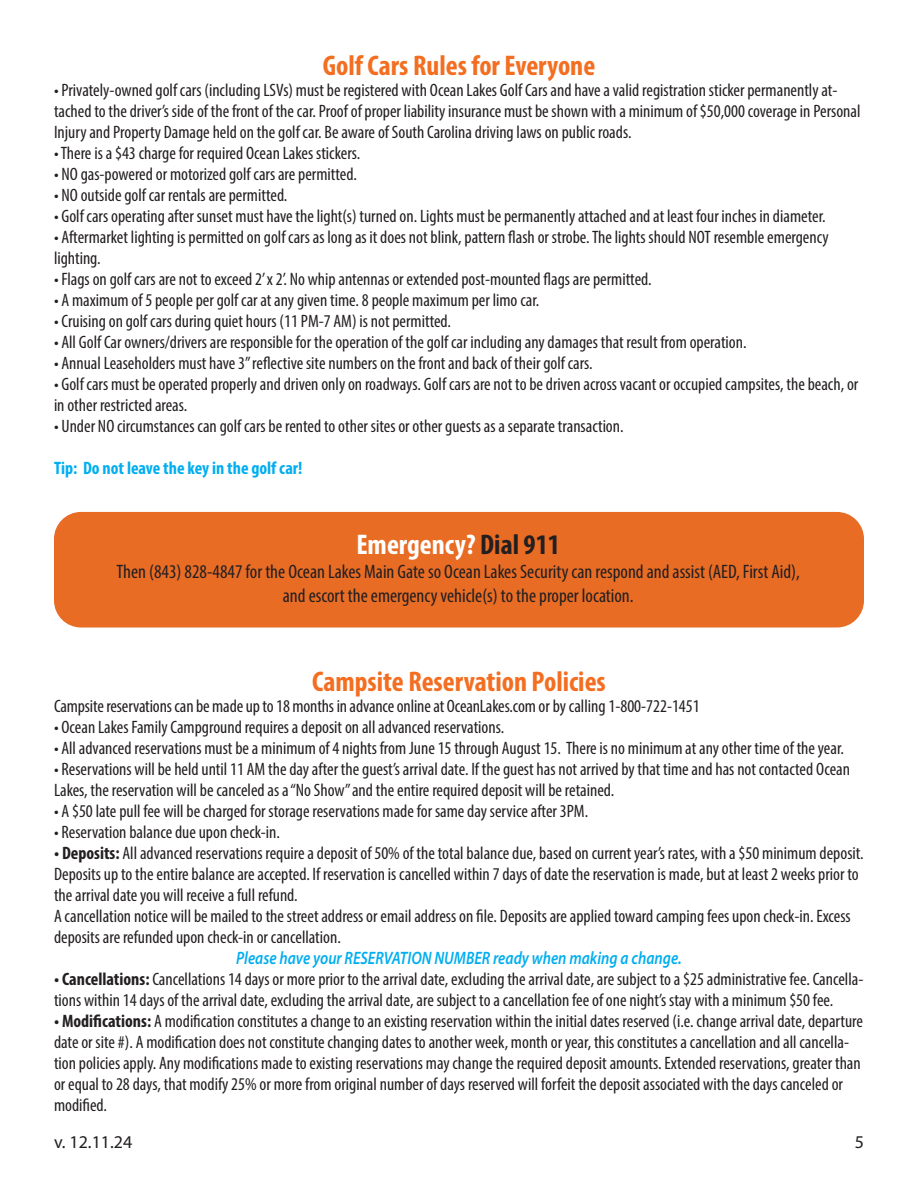
<style>
.page{position:relative;width:918px;height:1188px;background:#fff}
.page>*{position:absolute;margin:0;border:0;box-sizing:border-box;transform-origin:0 0}
.t1{font:700 condensed 28.5px "Myriad Pro";color:#f36e21}
.t2{font:700 condensed 28.5px "Myriad Pro";color:#fff}
.t3{font:condensed 19.5px/24px "Myriad Pro";color:#231f20;text-align:center}
.t4{font:condensed 18px/21px "Myriad Pro";color:#231f20}
.t5{font:italic 600 18px "Myriad Pro";color:#00aeef;scale:.84 1}
.t6{font:700 condensed 18px "Myriad Pro";color:#00aeef}
.t7{font:18px "Myriad Pro";color:#231f20}
.s1{color:#231f20}
.s2{font-weight:700}
</style>
<div class="page">
<div style="left:54px;top:512px;width:810px;height:116px;background:#e96c24;border-radius:27px"></div>
<h1 class="t1" style="left:323px;top:48px;width:274px">Golf Cars Rules for Everyone</h1>
<p class="t4" style="left:54px;top:80px;width:808px">• Privately-owned golf cars (including LSVs) must be registered with Ocean Lakes Golf Cars and have a valid registration sticker permanently at&shy;tached to the driver’s side of the front of the car. Proof of proper liability insurance must be shown with a minimum of $50,000 coverage in Personal<br>Injury and Property Damage held on the golf car. Be aware of South Carolina driving laws on public roads.</p>
<p class="t4" style="left:54px;top:143px;width:308px">• There is a $43 charge for required Ocean Lakes stickers.</p>
<p class="t4" style="left:54px;top:164px;width:304px">• NO gas-powered or motorized golf cars are permitted.</p>
<p class="t4" style="left:54px;top:185px;width:235px">• NO outside golf car rentals are permitted.</p>
<p class="t4" style="left:54px;top:206px;width:773px">• Golf cars operating after sunset must have the light(s) turned on. Lights must be permanently attached and at least four inches in diameter.</p>
<p class="t4" style="left:54px;top:227px;width:776px">• Aftermarket lighting is permitted on golf cars as long as it does not blink, pattern flash or strobe. The lights should NOT resemble emergency lighting.</p>
<p class="t4" style="left:54px;top:269px;width:599px">• Flags on golf cars are not to exceed 2’ x 2’. No whip antennas or extended post-mounted flags are permitted.</p>
<p class="t4" style="left:54px;top:290px;width:487px">• A maximum of 5 people per golf car at any given time. 8 people maximum per limo car.</p>
<p class="t4" style="left:54px;top:311px;width:399px">• Cruising on golf cars during quiet hours (11 PM-7 AM) is not permitted.</p>
<p class="t4" style="left:54px;top:332px;width:694px">• All Golf Car owners/drivers are responsible for the operation of the golf car including any damages that result from operation.</p>
<p class="t4" style="left:54px;top:353px;width:540px">• Annual Leaseholders must have 3” reflective site numbers on the front and back of their golf cars.</p>
<p class="t4" style="left:54px;top:374px;width:806px">• Golf cars must be operated properly and driven only on roadways. Golf cars are not to be driven across vacant or occupied campsites, the beach, or in other restricted areas.</p>
<p class="t4" style="left:54px;top:416px;width:571px">• Under NO circumstances can golf cars be rented to other sites or other guests as a separate transaction.</p>
<p class="t6" style="left:54px;top:457px;width:250px">Tip: Do not leave the key in the golf car!</p>
<h1 class="t2" style="left:356px;top:527px;width:205px">Emergency? <span class="s1">Dial 911</span></h1>
<p class="t3" style="left:116px;top:560px;width:685px">Then (843) 828-4847 for the Ocean Lakes Main Gate so Ocean Lakes Security can respond and assist (AED, First Aid), and escort the emergency vehicle(s) to the proper location.</p>
<h1 class="t1" style="left:312px;top:664px;width:295px">Campsite Reservation Policies</h1>
<p class="t4" style="left:54px;top:695px;width:647px">Campsite reservations can be made up to 18 months in advance online at OceanLakes.com or by calling 1-800-722-1451</p>
<p class="t4" style="left:54px;top:716px;width:452px">• Ocean Lakes Family Campground requires a deposit on all advanced reservations.</p>
<p class="t4" style="left:54px;top:737px;width:792px">• All advanced reservations must be a minimum of 4 nights from June 15 through August 15. There is no minimum at any other time of the year.</p>
<p class="t4" style="left:54px;top:758px;width:798px">• Reservations will be held until 11 AM the day after the guest’s arrival date. If the guest has not arrived by that time and has not contacted Ocean<br>Lakes, the reservation will be canceled as a “No Show” and the entire required deposit will be retained.</p>
<p class="t4" style="left:54px;top:800px;width:536px">• A $50 late pull fee will be charged for storage reservations made for same day service after 3PM.</p>
<p class="t4" style="left:54px;top:821px;width:228px">• Reservation balance due upon check-in.</p>
<p class="t4" style="left:54px;top:843px;width:811px"><span class="s2">• Deposits:</span> All advanced reservations require a deposit of 50% of the total balance due, based on current year’s rates, with a $50 minimum deposit.<br>Deposits up to the entire balance are accepted. If reservation is cancelled within 7 days of date the reservation is made, but at least 2 weeks prior to the arrival date you will receive a full refund.<br>A cancellation notice will be mailed to the street address or email address on file. Deposits are applied toward camping fees upon check-in. Excess deposits are refunded upon check-in or cancellation.</p>
<p class="t5" style="left:236px;top:947px;width:532px">Please have your RESERVATION NUMBER ready when making a change.</p>
<p class="t4" style="left:54px;top:968px;width:811px"><span class="s2">• Cancellations:</span> Cancellations 14 days or more prior to the arrival date, excluding the arrival date, are subject to a $25 administrative fee. Cancella&shy;tions within 14 days of the arrival date, excluding the arrival date, are subject to a cancellation fee of one night’s stay with a minimum $50 fee.</p>
<p class="t4" style="left:54px;top:1010px;width:810px"><span class="s2">• Modifications:</span> A modification constitutes a change to an existing reservation within the initial dates reserved (i.e. change arrival date, departure date or site #). A modification does not constitute changing dates to another week, month or year, this constitutes a cancellation and all cancella&shy;tion policies apply. Any modifications made to existing reservations may change the required deposit amounts. Extended reservations, greater than or equal to 28 days, that modify 25% or more from original number of days reserved will forfeit the deposit associated with the days canceled or modified.</p>
<p class="t7" style="left:54px;top:1130px;width:80px">v. 12.11.24</p>
<p class="t7" style="left:855px;top:1130px;width:11px">5</p>
</div>
